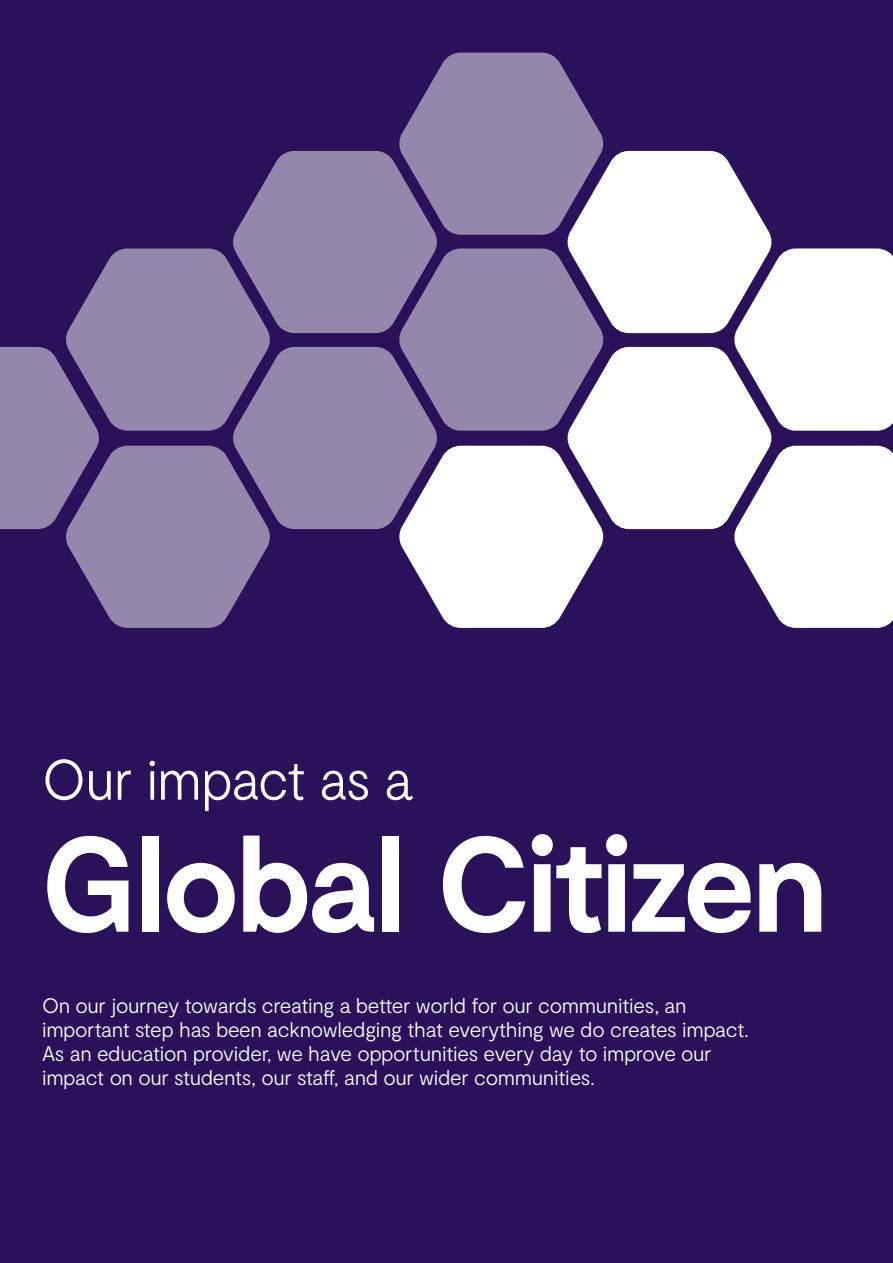
<style>
.page{position:relative;width:893px;height:1263px;background:#291259}
.page>*{position:absolute;margin:0;border:0;box-sizing:border-box;transform-origin:0 0}
.Section_Header{font:700 135px "Moderat";letter-spacing:-.025em;color:#fff;scale:.95 1}
.Section_Header-2{font:300 57px "Moderat";letter-spacing:-.02em;color:#fff;scale:.95 1}
.Intro_Text___Feature_Para{font:300 21px/24px "Moderat";letter-spacing:-.02em;color:#fff}
</style>
<div class="page">
<svg style="left:0;top:53px;width:893px;height:575px"></svg>
<h1 class="Section_Header-2" style="left:42px;top:745px;width:391px">Our impact as a</h1>
<h1 class="Section_Header" style="left:42px;top:800px;width:829px">Global Citizen</h1>
<p class="Intro_Text___Feature_Para" style="left:42px;top:993px;width:709px">On our journey towards creating a better world for our communities, an important step has been acknowledging that everything we do creates impact.<br>As an education provider, we have opportunities every day to improve our impact on our students, our staff, and our wider communities.</p>
</div>
